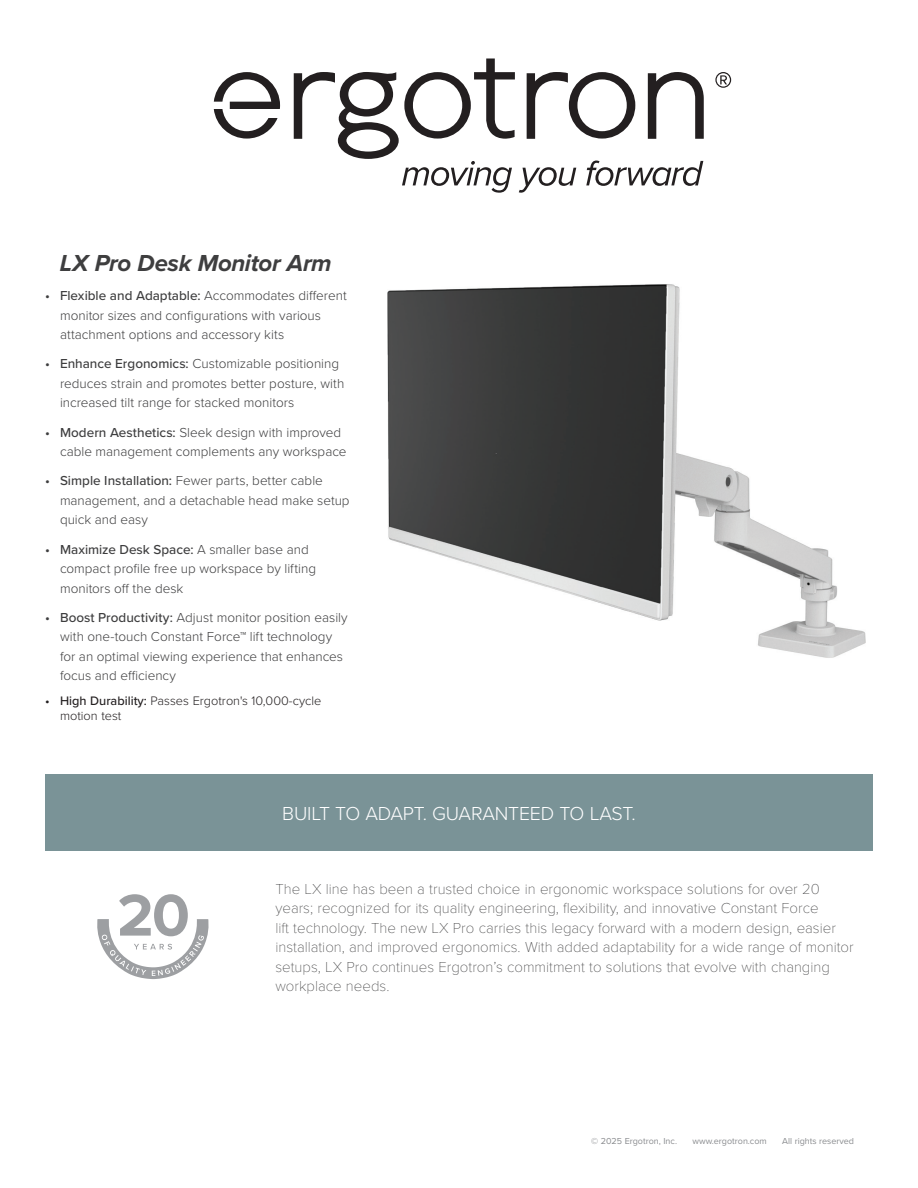
<style>
.page{position:relative;width:918px;height:1188px;background:#fff}
.page>*{position:absolute;margin:0;border:0;box-sizing:border-box;transform-origin:0 0}
.Bullets-sidebar{font:italic 700 24px "Proxima Nova";letter-spacing:-.015em;color:#3e3e3f}
.Blue_italic_subhead{font:300 19.5px "Proxima Nova";letter-spacing:-.01em;color:#fff}
.Body-main{font:100 15px/19.5px "Proxima Nova T";color:#3e3e3f}
.t1{font:300 13.5px/19.5px "Proxima Nova";color:#3e3e3f}
.t2{font:300 12.75px/15px "Proxima Nova";color:#231f20}
.Body-main-2{font:9px "Proxima Nova";color:#8a8c8f}
.s1{font-weight:500}
</style>
<div class="page">
<svg style="left:97px;top:894px;width:112px;height:85px"></svg>
<img style="left:387px;top:284px;width:479px;height:374px">
<svg style="left:715px;top:72px;width:16px;height:16px"></svg>
<svg style="left:214px;top:72px;width:66px;height:67px"></svg>
<svg style="left:294px;top:58px;width:410px;height:135px"></svg>
<div style="left:45px;top:774px;width:828px;height:76px;background:#7a9397"></div>
<p class="Bullets-sidebar" style="left:60px;top:245px;width:273px">LX Pro Desk Monitor Arm</p>
<p class="t1" style="left:60px;top:285px;width:288px;text-indent:-15px"><span class="s1">• Flexible and Adaptable:</span> Accommodates different monitor sizes and configurations with various attachment options and accessory kits</p>
<p class="t1" style="left:60px;top:353px;width:286px;text-indent:-15px"><span class="s1">• Enhance Ergonomics:</span> Customizable positioning reduces strain and promotes better posture, with increased tilt range for stacked monitors</p>
<p class="t1" style="left:60px;top:422px;width:288px;text-indent:-15px"><span class="s1">• Modern Aesthetics:</span> Sleek design with improved cable management complements any workspace</p>
<p class="t1" style="left:60px;top:470px;width:291px;text-indent:-15px"><span class="s1">• Simple Installation:</span> Fewer parts, better cable management, and a detachable head make setup quick and easy</p>
<p class="t1" style="left:60px;top:539px;width:258px;text-indent:-15px"><span class="s1">• Maximize Desk Space:</span> A smaller base and compact profile free up workspace by lifting monitors off the desk</p>
<p class="t1" style="left:60px;top:607px;width:289px;text-indent:-15px"><span class="s1">• Boost Productivity:</span> Adjust monitor position easily with one-touch Constant Force™ lift technology for an optimal viewing experience that enhances focus and efficiency</p>
<p class="t2" style="left:60px;top:693px;width:263px;text-indent:-15px"><span class="s1">• High Durability:</span> Passes Ergotron's 10,000-cycle motion test</p>
<p class="Blue_italic_subhead" style="left:282px;top:799px;width:355px">BUILT TO ADAPT. GUARANTEED TO LAST.</p>
<p class="Body-main" style="left:275px;top:878px;width:580px">The LX line has been a trusted choice in ergonomic workspace solutions for over 20 years; recognized for its quality engineering, flexibility, and innovative Constant Force<br>lift technology. The new LX Pro carries this legacy forward with a modern design, easier installation, and improved ergonomics. With added adaptability for a wide range of monitor setups, LX Pro continues Ergotron’s commitment to solutions that evolve with changing workplace needs.</p>
<p class="Body-main-2" style="left:591px;top:1134px;width:87px">© 2025 Ergotron, Inc.</p>
<p class="Body-main-2" style="left:692px;top:1134px;width:76px">www.ergotron.com</p>
<p class="Body-main-2" style="left:782px;top:1134px;width:73px">All rights reserved</p>
</div>
